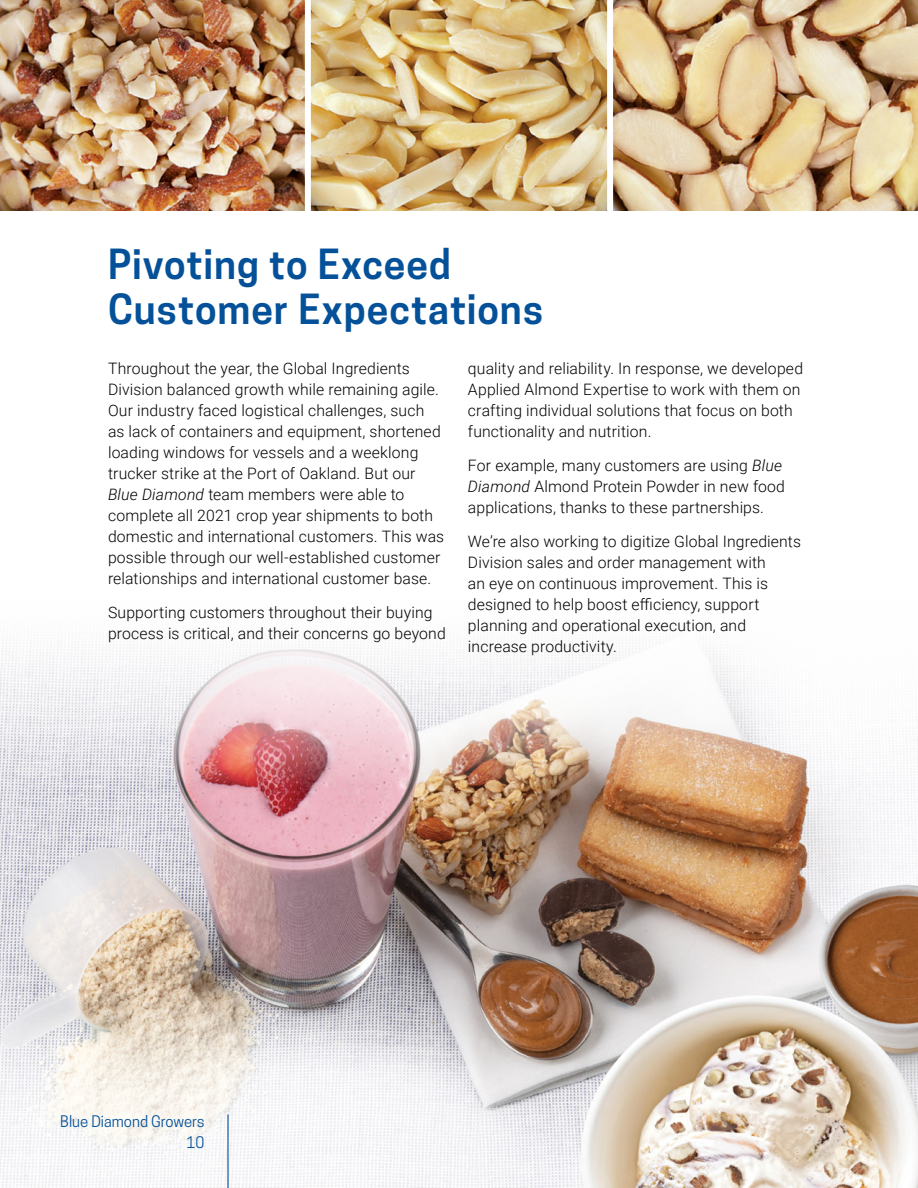
<style>
.page{position:relative;width:918px;height:1188px;background:#fff}
.page>*{position:absolute;margin:0;border:0;box-sizing:border-box;transform-origin:0 0}
.t1{font:600 39px/45px "Cooper Hewitt";letter-spacing:.025em;color:#045199}
.t2{font:300 15.75px/21px "Roboto";letter-spacing:.01em;color:#000}
.t3{font:15px "Cooper Hewitt";color:#045199}
.s1{font-style:italic}
</style>
<div class="page">
<img style="left:0;top:795px;width:918px;height:393px">
<img style="left:0;top:636px;width:918px;height:159px">
<img style="left:0;top:0;width:305px;height:211px">
<img style="left:311px;top:0;width:296px;height:211px">
<img style="left:613px;top:0;width:305px;height:211px">
<hr style="left:227px;top:1115px;width:2px;height:73px;background:#045199">
<h1 class="t1" style="left:108px;top:242px;width:437px">Pivoting to Exceed<br>Customer Expectations</h1>
<p class="t2" style="left:108px;top:357px;width:338px">Throughout the year, the Global Ingredients Division balanced growth while remaining agile.<br>Our industry faced logistical challenges, such as lack of containers and equipment, shortened loading windows for vessels and a weeklong trucker strike at the Port of Oakland. But our <span class="s1">Blue Diamond</span> team members were able to complete all 2021 crop year shipments to both domestic and international customers. This was possible through our well-established customer relationships and international customer base.</p>
<p class="t2" style="left:108px;top:601px;width:339px">Supporting customers throughout their buying process is critical, and their concerns go beyond</p>
<p class="t2" style="left:468px;top:357px;width:337px">quality and reliability. In response, we developed Applied Almond Expertise to work with them on crafting individual solutions that focus on both functionality and nutrition.</p>
<p class="t2" style="left:468px;top:454px;width:318px">For example, many customers are using <span class="s1">Blue<br>Diamond</span> Almond Protein Powder in new food applications, thanks to these partnerships.</p>
<p class="t2" style="left:468px;top:531px;width:335px">We’re also working to digitize Global Ingredients Division sales and order management with<br>an eye on continuous improvement. This is designed to help boost efficiency, support planning and operational execution, and increase productivity.</p>
<p class="t3" style="left:60px;top:1112px;width:146px">Blue Diamond Growers</p>
<p class="t3" style="left:187px;top:1133px;width:19px">10</p>
</div>
